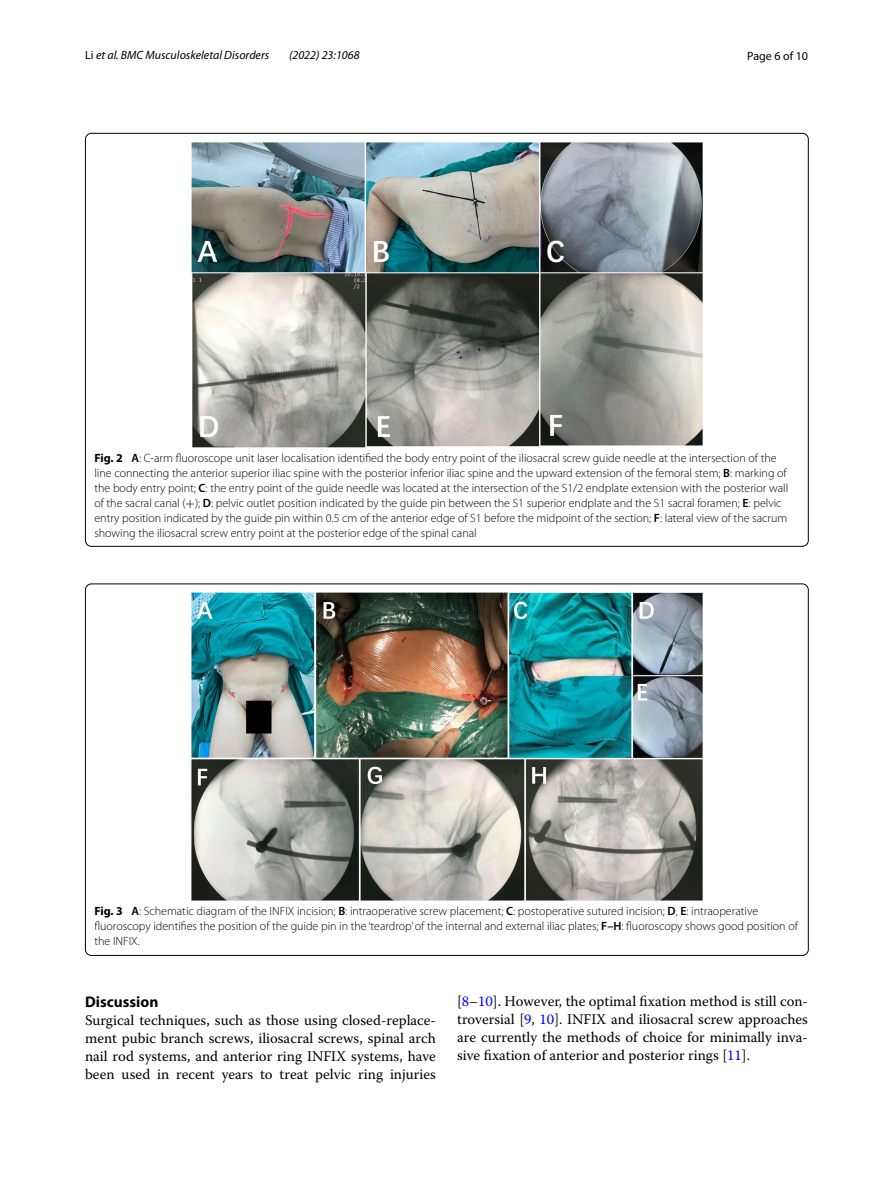
<style>
.page{position:relative;width:893px;height:1187px;background:#fff}
.page>*{position:absolute;margin:0;border:0;box-sizing:border-box;transform-origin:0 0}
.t1{font:700 15.45px "Myriad Pro";color:#000}
.t2{font:14.7px/18px "Warnock Pro";color:#000;text-align:justify}
.t3{font:300 12px/15px "Myriad Pro";color:#000}
.t4{font:italic 12px "Myriad Pro";color:#000}
.t5{font:12px "Myriad Pro";color:#000}
.s1{font-style:normal}
.s2{font-weight:700}
.s3{font-weight:600}
.s4{font-family:"MTSY";font-weight:400}
.s5{color:#00f}
</style>
<div class="page">
<img style="left:192px;top:142px;width:510px;height:305px">
<img style="left:192px;top:593px;width:510px;height:307px">
<p class="t4" style="left:85px;top:48px;width:186px"><span class="s1">Li</span> et al. BMC Musculoskeletal Disorders</p>
<p class="t4" style="left:289px;top:48px;width:72px">(2022) 23:1068</p>
<p class="t5" style="left:747px;top:48px;width:62px">Page 6 of 10</p>
<p class="t3" style="left:94px;top:451px;width:695px"><span class="s2">Fig. 2</span> <span class="s3">A</span>: C-arm fluoroscope unit laser localisation identified the body entry point of the iliosacral screw guide needle at the intersection of the line connecting the anterior superior iliac spine with the posterior inferior iliac spine and the upward extension of the femoral stem; <span class="s3">B</span>: marking of the body entry point; <span class="s3">C</span>: the entry point of the guide needle was located at the intersection of the S1/2 endplate extension with the posterior wall of the sacral canal (<span class="s4">+</span>); <span class="s3">D</span>: pelvic outlet position indicated by the guide pin between the S1 superior endplate and the S1 sacral foramen; <span class="s3">E</span>: pelvic entry position indicated by the guide pin within 0.5 cm of the anterior edge of S1 before the midpoint of the section; <span class="s3">F</span>: lateral view of the sacrum showing the iliosacral screw entry point at the posterior edge of the spinal canal</p>
<p class="t3" style="left:94px;top:903px;width:705px"><span class="s2">Fig. 3</span> <span class="s3">A</span>: Schematic diagram of the INFIX incision; <span class="s3">B</span>: intraoperative screw placement; <span class="s3">C</span>: postoperative sutured incision; <span class="s3">D</span>, <span class="s3">E</span>: intraoperative fluoroscopy identifies the position of the guide pin in the ‘teardrop’ of the internal and external iliac plates; <span class="s3">F–H</span>: fluoroscopy shows good position of the INFIX.</p>
<p class="t1" style="left:85px;top:991px;width:75px">Discussion</p>
<p class="t2" style="left:85px;top:1010px;width:352px">Surgical techniques, such as those using closed-replace&shy;ment pubic branch screws, iliosacral screws, spinal arch nail rod systems, and anterior ring INFIX systems, have been used in recent years to treat pelvic ring injuries</p>
<p class="t2" style="left:457px;top:992px;width:352px">[<span class="s5">8</span>–<span class="s5">10</span>]. However, the optimal fixation method is still con&shy;troversial [<span class="s5">9</span>, <span class="s5">10</span>]. INFIX and iliosacral screw approaches are currently the methods of choice for minimally inva&shy;sive fixation of anterior and posterior rings [<span class="s5">11</span>].</p>
</div>
